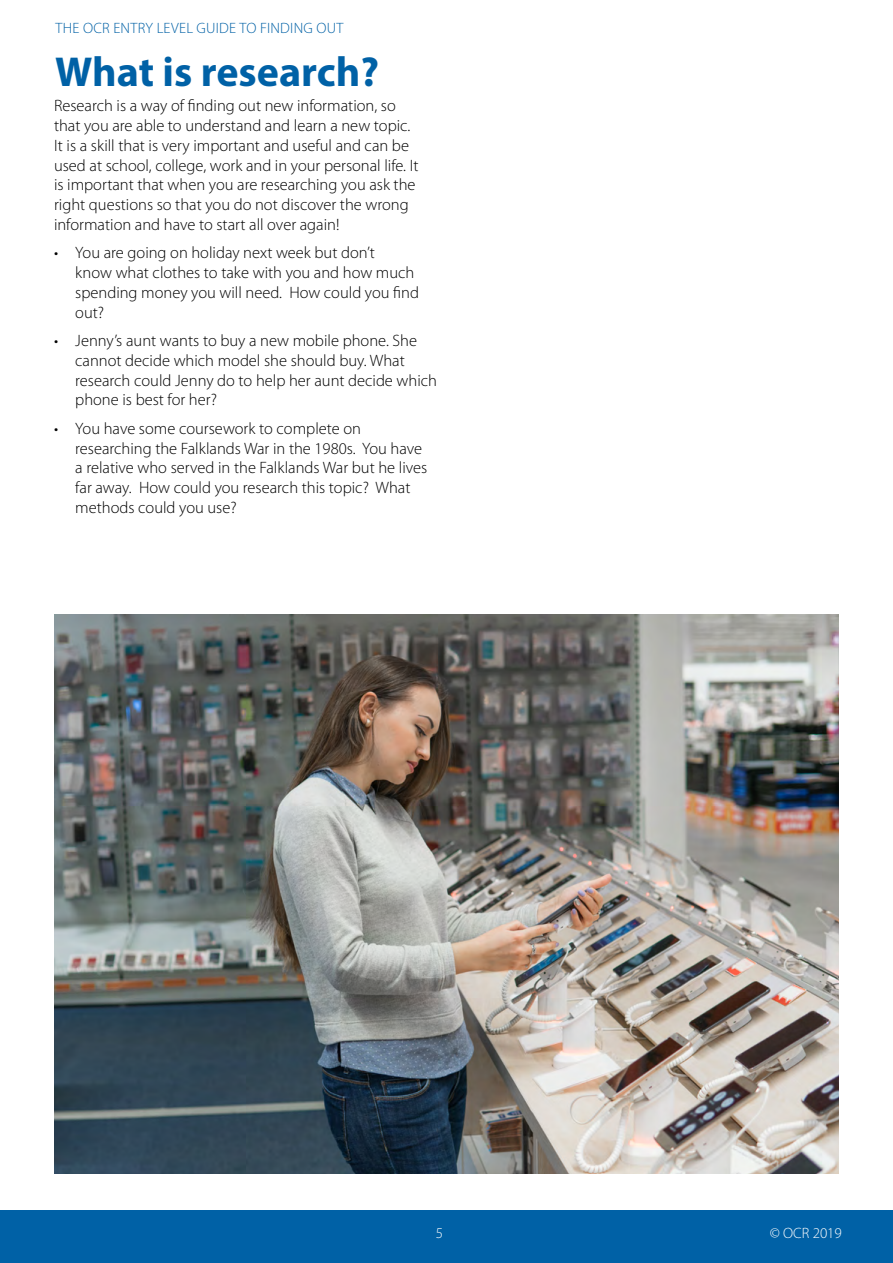
<style>
.page{position:relative;width:893px;height:1263px;background:#fff}
.page>*{position:absolute;margin:0;border:0;box-sizing:border-box;transform-origin:0 0}
.Heading{font:700 42px "Myriad Pro";color:#0061a6}
.Body_black{font:300 16.5px/19.8px "Myriad Pro";color:#000}
.t1{font:300 15px "Myriad Pro";letter-spacing:.015em;color:#0061a6}
.t2{font:300 15px "Myriad Pro";color:#fff}
</style>
<div class="page">
<div style="left:0;top:1210px;width:893px;height:53px;background:#0061a6"></div>
<img style="left:54px;top:614px;width:785px;height:560px">
<p class="t1" style="left:55px;top:19px;width:290px">THE OCR ENTRY LEVEL GUIDE TO FINDING OUT</p>
<p class="Heading" style="left:55px;top:44px;width:325px">What is research?</p>
<p class="Body_black" style="left:54px;top:96px;width:366px">Research is a way of finding out new information, so that you are able to understand and learn a new topic.<br>It is a skill that is very important and useful and can be used at school, college, work and in your personal life. It is important that when you are researching you ask the right questions so that you do not discover the wrong information and have to start all over again!</p>
<p class="Body_black" style="left:75px;top:243px;width:345px;text-indent:-21px">• You are going on holiday next week but don’t<br>know what clothes to take with you and how much spending money you will need. How could you find out?</p>
<p class="Body_black" style="left:75px;top:331px;width:363px;text-indent:-21px">• Jenny’s aunt wants to buy a new mobile phone. She cannot decide which model she should buy. What research could Jenny do to help her aunt decide which phone is best for her?</p>
<p class="Body_black" style="left:75px;top:419px;width:354px;text-indent:-21px">• You have some coursework to complete on researching the Falklands War in the 1980s. You have a relative who served in the Falklands War but he lives far away. How could you research this topic? What methods could you use?</p>
<p class="t2" style="left:436px;top:1225px;width:9px">5</p>
<p class="t2" style="left:770px;top:1225px;width:74px">© OCR 2019</p>
</div>
